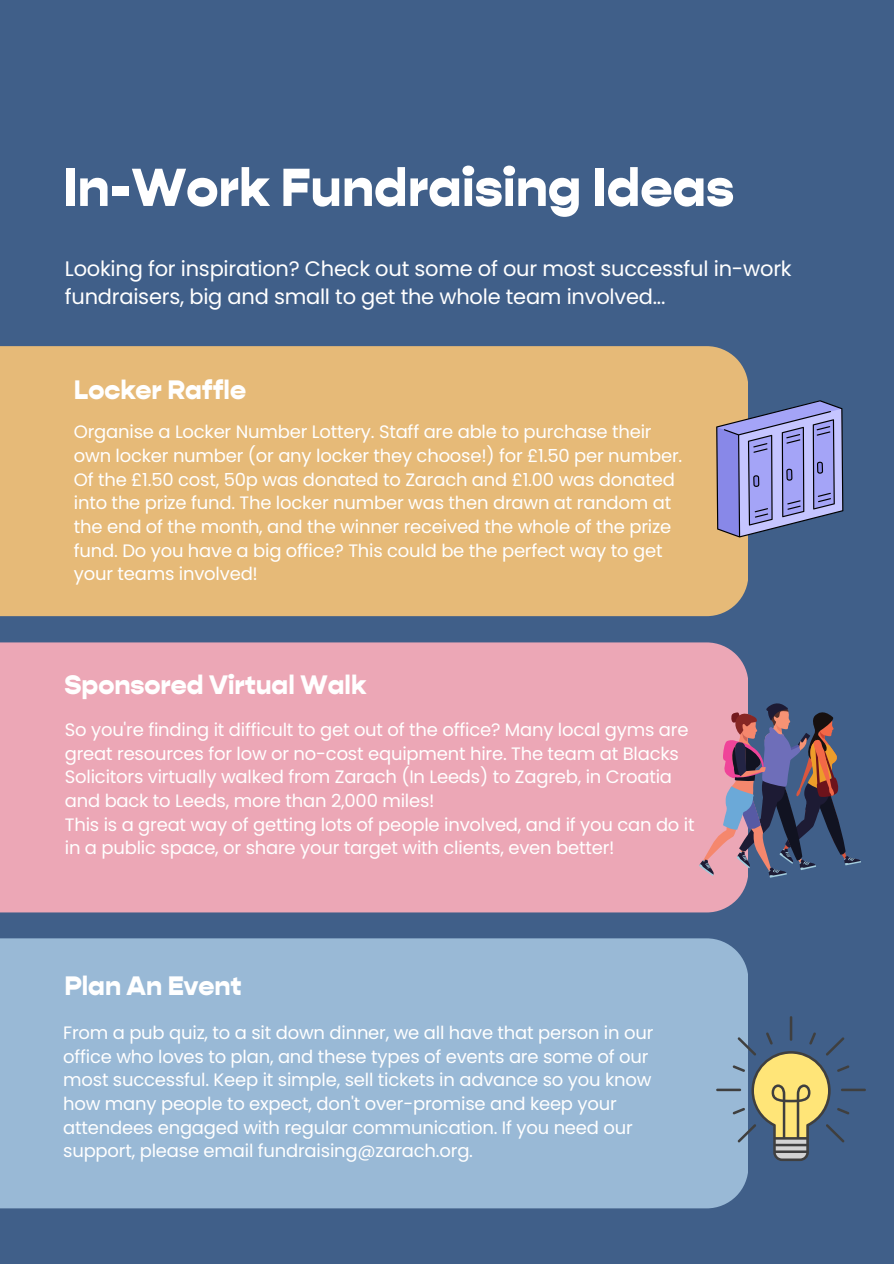
<style>
.page{position:relative;width:894px;height:1264px;background:#fff}
.page>*{position:absolute;margin:0;border:0;box-sizing:border-box;transform-origin:0 0}
.t1{font:900 54px "Gopher";color:#fff}
.t2{font:900 27px "Gopher";color:#fff}
.t3{font:21px/28.2px "Poppins";letter-spacing:-.01em;color:#fff}
.t4{font:18px/23.7px "Poppins";letter-spacing:-.01em;color:#fff}
</style>
<div class="page">
<div style="left:0;top:0;width:893px;height:1263px;background:#405f89"></div>
<div style="left:0;top:642px;width:747px;height:270px;background:#eca7b6"></div>
<div style="left:0;top:938px;width:747px;height:270px;background:#99b9d6"></div>
<div style="left:0;top:346px;width:747px;height:270px;background:#e6ba78"></div>
<svg style="left:716px;top:400px;width:127px;height:137px;background:#8f90c9"></svg>
<svg style="left:698px;top:700px;width:162px;height:177px"></svg>
<svg style="left:716px;top:1016px;width:149px;height:145px"></svg>
<h3 class="t1" style="left:63px;top:153px;width:672px">In-Work Fundraising Ideas</h3>
<h2 class="t3" style="left:65px;top:255px;width:728px">Looking for inspiration? Check out some of our most successful in-work fundraisers, big and small to get the whole team involved...</h2>
<h2 class="t2" style="left:74px;top:372px;width:174px">Locker Raffle</h2>
<p class="t4" style="left:74px;top:420px;width:609px">Organise a Locker Number Lottery. Staff are able to purchase their own locker number (or any locker they choose!) for £1.50 per number.<br>Of the £1.50 cost, 50p was donated to Zarach and £1.00 was donated into the prize fund. The locker number was then drawn at random at the end of the month, and the winner received the whole of the prize fund. Do you have a big office? This could be the perfect way to get your teams involved!</p>
<p class="t2" style="left:64px;top:667px;width:303px">Sponsored Virtual Walk</p>
<p class="t4" style="left:65px;top:717px;width:625px">So you're finding it difficult to get out of the office? Many local gyms are great resources for low or no-cost equipment hire. The team at Blacks Solicitors virtually walked from Zarach (In Leeds) to Zagreb, in Croatia and back to Leeds, more than 2,000 miles!</p>
<p class="t4" style="left:65px;top:812px;width:631px">This is a great way of getting lots of people involved, and if you can do it in a public space, or share your target with clients, even better!</p>
<h1 class="t2" style="left:64px;top:968px;width:179px">Plan An Event</h1>
<p class="t4" style="left:63px;top:1020px;width:591px">From a pub quiz, to a sit down dinner, we all have that person in our office who loves to plan, and these types of events are some of our most successful. Keep it simple, sell tickets in advance so you know how many people to expect, don't over-promise and keep your attendees engaged with regular communication. If you need our support, please email fundraising@zarach.org.</p>
</div>
